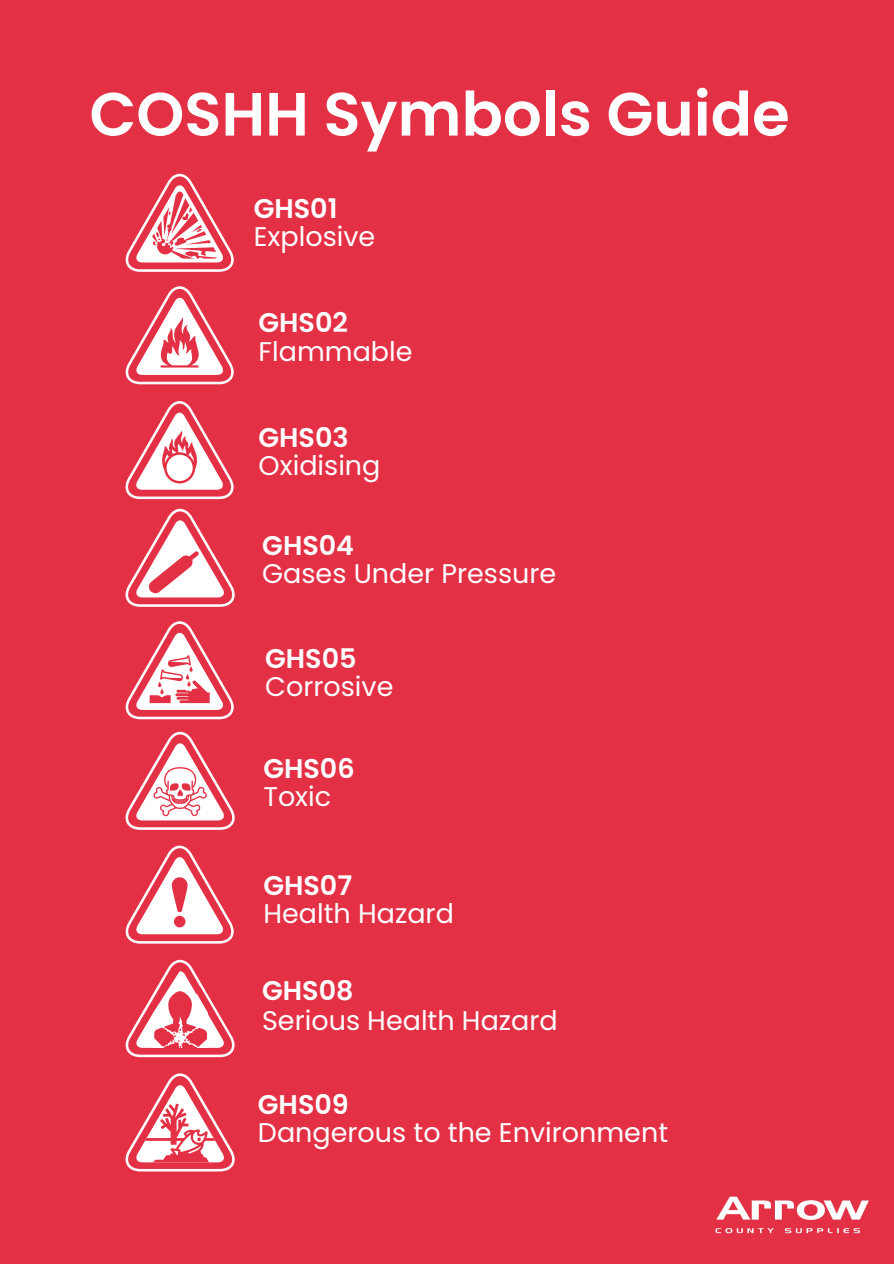
<style>
.page{position:relative;width:894px;height:1264px;background:#fff}
.page>*{position:absolute;margin:0;border:0;box-sizing:border-box;transform-origin:0 0}
.t1{font:600 61.05px "Poppins";color:#fff}
.t2{font:27px "Poppins";color:#fff}
.t3{font:600 27px "Poppins";color:#fff}
</style>
<div class="page">
<div style="left:0;top:0;width:893px;height:1263px;background:#e43045"></div>
<svg style="left:125px;top:845px;width:109px;height:98px"></svg>
<div style="left:174px;top:915px;width:11px;height:12px;background:#e43045;border-radius:50%"></div>
<svg style="left:125px;top:731px;width:110px;height:98px"></svg>
<svg style="left:125px;top:621px;width:109px;height:98px"></svg>
<svg style="left:125px;top:286px;width:109px;height:98px"></svg>
<svg style="left:125px;top:401px;width:109px;height:98px"></svg>
<svg style="left:125px;top:509px;width:110px;height:98px"></svg>
<svg style="left:125px;top:1073px;width:110px;height:98px"></svg>
<svg style="left:125px;top:959px;width:110px;height:98px"></svg>
<svg style="left:125px;top:174px;width:109px;height:98px"></svg>
<img style="left:715px;top:1196px;width:154px;height:38px">
<p class="t1" style="left:89px;top:71px;width:701px">COSHH Symbols Guide</p>
<p class="t3" style="left:254px;top:189px;width:85px">GHS01</p>
<p class="t2" style="left:254px;top:217px;width:123px">Explosive</p>
<p class="t3" style="left:258px;top:304px;width:91px">GHS02</p>
<p class="t2" style="left:258px;top:332px;width:155px">Flammable</p>
<p class="t3" style="left:258px;top:419px;width:92px">GHS03</p>
<p class="t2" style="left:258px;top:447px;width:123px">Oxidising</p>
<p class="t3" style="left:262px;top:527px;width:93px">GHS04</p>
<p class="t2" style="left:262px;top:555px;width:295px">Gases Under Pressure</p>
<p class="t3" style="left:265px;top:639px;width:93px">GHS05</p>
<p class="t2" style="left:265px;top:667px;width:130px">Corrosive</p>
<p class="t3" style="left:263px;top:749px;width:93px">GHS06</p>
<p class="t2" style="left:263px;top:777px;width:69px">Toxic</p>
<p class="t3" style="left:263px;top:867px;width:90px">GHS07</p>
<p class="t2" style="left:263px;top:895px;width:192px">Health Hazard</p>
<p class="t3" style="left:262px;top:972px;width:93px">GHS08</p>
<p class="t2" style="left:262px;top:1001px;width:297px">Serious Health Hazard</p>
<p class="t3" style="left:258px;top:1085px;width:92px">GHS09</p>
<p class="t2" style="left:258px;top:1113px;width:411px">Dangerous to the Environment</p>
</div>
